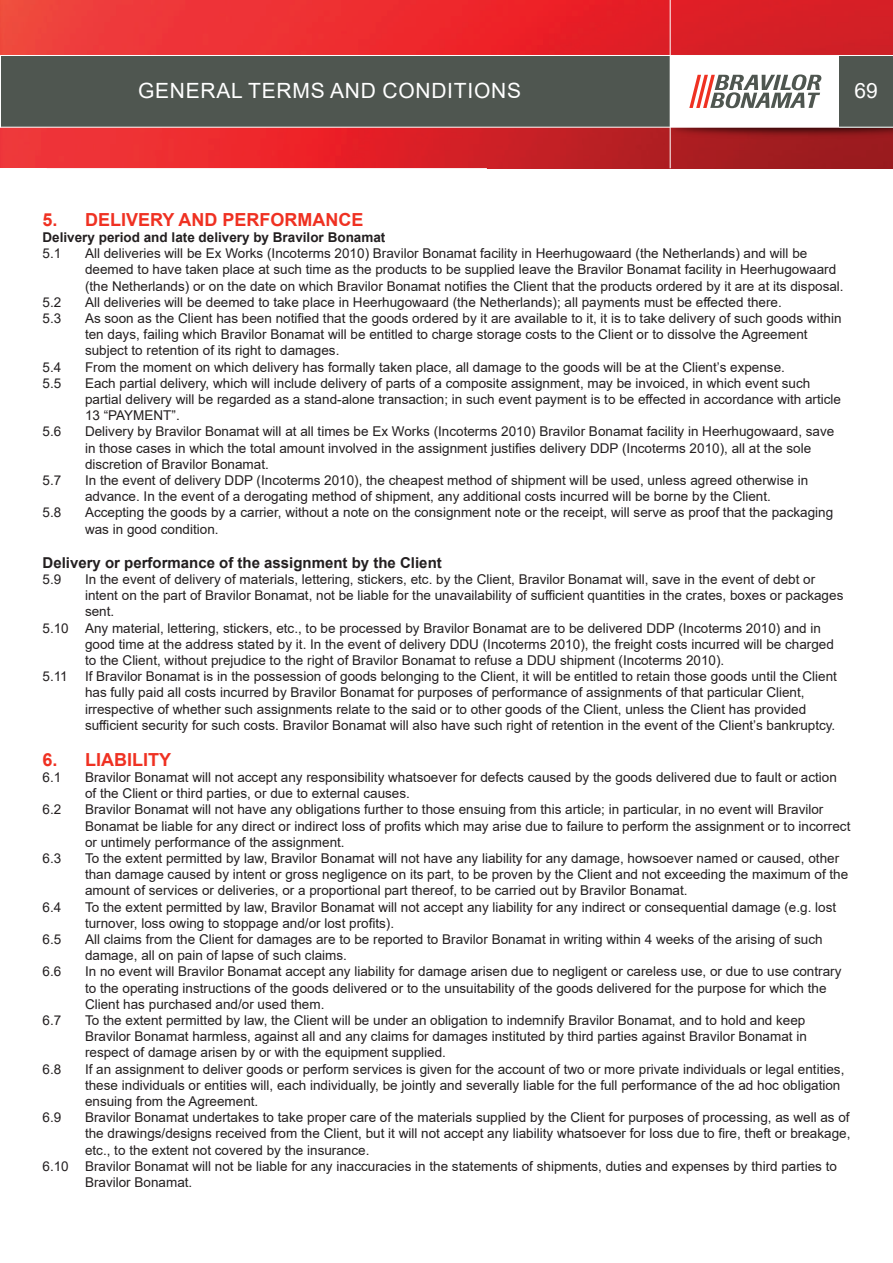
<style>
.page{position:relative;width:893px;height:1263px;background:#fff}
.page>*{position:absolute;margin:0;border:0;box-sizing:border-box;transform-origin:0 0}
.t1{font:21px "Arial";letter-spacing:.035em;color:#fff}
.t2{font:700 18px "Arial";color:#ef3122}
.t3{font:700 15px "Arial";color:#231f20}
.t4{font:13.5px/16.2px "Arial";color:#231f20}
.t5{font:700 13.5px "Arial";color:#231f20}
</style>
<div class="page">
<img style="left:1px;top:0;width:892px;height:55px">
<img style="left:1px;top:128px;width:892px;height:40px">
<img style="left:671px;top:108px;width:222px;height:48px">
<div style="left:839px;top:56px;width:54px;height:71px;background:#4f5650"></div>
<svg style="left:689px;top:74px;width:132px;height:34px"></svg>
<div style="left:1px;top:55px;width:668px;height:72px;background:#4f5650"></div>
<hr style="left:670px;top:0;width:1px;height:168px;background:#fff">
<hr style="left:0;top:127px;width:893px;height:1px;background:#fff">
<hr style="left:0;top:55px;width:893px;height:1px;background:#fff">
<h1 class="t1" style="left:138px;top:76px;width:77px">General</h1>
<h1 class="t1" style="left:248px;top:76px;width:274px">terms and conditions</h1>
<h1 class="t1" style="left:855px;top:76px;width:25px">69</h1>
<h2 class="t2" style="left:43px;top:207px;width:322px">5. DELIVERY AND PERFORMANCE</h2>
<p class="t5" style="left:43px;top:228px;width:344px">Delivery period and late delivery by Bravilor Bonamat</p>
<p class="t4" style="left:43px;top:245px;width:20px">5.1</p>
<p class="t4" style="left:85px;top:245px;width:760px">All deliveries will be Ex Works (Incoterms 2010) Bravilor Bonamat facility in Heerhugowaard (the Netherlands) and will be deemed to have taken place at such time as the products to be supplied leave the Bravilor Bonamat facility in Heerhugowaard (the Netherlands) or on the date on which Bravilor Bonamat notifies the Client that the products ordered by it are at its disposal.</p>
<p class="t4" style="left:43px;top:294px;width:20px">5.2</p>
<p class="t4" style="left:85px;top:294px;width:698px">All deliveries will be deemed to take place in Heerhugowaard (the Netherlands); all payments must be effected there.</p>
<p class="t4" style="left:43px;top:310px;width:20px">5.3</p>
<p class="t4" style="left:85px;top:310px;width:758px">As soon as the Client has been notified that the goods ordered by it are available to it, it is to take delivery of such goods within ten days, failing which Bravilor Bonamat will be entitled to charge storage costs to the Client or to dissolve the Agreement subject to retention of its right to damages.</p>
<p class="t4" style="left:43px;top:359px;width:20px">5.4</p>
<p class="t4" style="left:85px;top:359px;width:701px">From the moment on which delivery has formally taken place, all damage to the goods will be at the Client’s expense.</p>
<p class="t4" style="left:43px;top:375px;width:20px">5.5</p>
<p class="t4" style="left:85px;top:375px;width:758px">Each partial delivery, which will include delivery of parts of a composite assignment, may be invoiced, in which event such partial delivery will be regarded as a stand-alone transaction; in such event payment is to be effected in accordance with article<br>13 “PAYMENT”.</p>
<p class="t4" style="left:43px;top:423px;width:20px">5.6</p>
<p class="t4" style="left:85px;top:423px;width:751px">Delivery by Bravilor Bonamat will at all times be Ex Works (Incoterms 2010) Bravilor Bonamat facility in Heerhugowaard, save in those cases in which the total amount involved in the assignment justifies delivery DDP (Incoterms 2010), all at the sole discretion of Bravilor Bonamat.</p>
<p class="t4" style="left:43px;top:472px;width:20px">5.7</p>
<p class="t4" style="left:85px;top:472px;width:725px">In the event of delivery DDP (Incoterms 2010), the cheapest method of shipment will be used, unless agreed otherwise in advance. In the event of a derogating method of shipment, any additional costs incurred will be borne by the Client.</p>
<p class="t4" style="left:43px;top:504px;width:20px">5.8</p>
<p class="t4" style="left:85px;top:504px;width:750px">Accepting the goods by a carrier, without a note on the consignment note or the receipt, will serve as proof that the packaging was in good condition.</p>
<p class="t3" style="left:43px;top:552px;width:401px">Delivery or performance of the assignment by the Client</p>
<p class="t4" style="left:43px;top:571px;width:20px">5.9</p>
<p class="t4" style="left:85px;top:571px;width:732px">In the event of delivery of materials, lettering, stickers, etc. by the Client, Bravilor Bonamat will, save in the event of debt or</p>
<p class="t4" style="left:85px;top:587px;width:760px">intent on the part of Bravilor Bonamat, not be liable for the unavailability of sufficient quantities in the crates, boxes or packages</p>
<p class="t4" style="left:85px;top:603px;width:31px">sent.</p>
<p class="t4" style="left:43px;top:620px;width:780px">5.10 Any material, lettering, stickers, etc., to be processed by Bravilor Bonamat are to be delivered DDP (Incoterms 2010) and in</p>
<p class="t4" style="left:85px;top:636px;width:750px">good time at the address stated by it. In the event of delivery DDU (Incoterms 2010), the freight costs incurred will be charged</p>
<p class="t4" style="left:85px;top:652px;width:641px">to the Client, without prejudice to the right of Bravilor Bonamat to refuse a DDU shipment (Incoterms 2010).</p>
<p class="t4" style="left:43px;top:668px;width:27px">5.11</p>
<p class="t4" style="left:85px;top:668px;width:753px">If Bravilor Bonamat is in the possession of goods belonging to the Client, it will be entitled to retain those goods until the Client has fully paid all costs incurred by Bravilor Bonamat for purposes of performance of assignments of that particular Client, irrespective of whether such assignments relate to the said or to other goods of the Client, unless the Client has provided sufficient security for such costs. Bravilor Bonamat will also have such right of retention in the event of the Client’s bankruptcy.</p>
<h2 class="t2" style="left:43px;top:747px;width:130px">6. LIABILITY</h2>
<p class="t4" style="left:43px;top:769px;width:20px">6.1</p>
<p class="t4" style="left:85px;top:769px;width:753px">Bravilor Bonamat will not accept any responsibility whatsoever for defects caused by the goods delivered due to fault or action of the Client or third parties, or due to external causes.</p>
<p class="t4" style="left:43px;top:801px;width:20px">6.2</p>
<p class="t4" style="left:85px;top:801px;width:767px">Bravilor Bonamat will not have any obligations further to those ensuing from this article; in particular, in no event will Bravilor<br>Bonamat be liable for any direct or indirect loss of profits which may arise due to failure to perform the assignment or to incorrect or untimely performance of the assignment.</p>
<p class="t4" style="left:43px;top:850px;width:20px">6.3</p>
<p class="t4" style="left:85px;top:850px;width:765px">To the extent permitted by law, Bravilor Bonamat will not have any liability for any damage, howsoever named or caused, other than damage caused by intent or gross negligence on its part, to be proven by the Client and not exceeding the maximum of the amount of services or deliveries, or a proportional part thereof, to be carried out by Bravilor Bonamat.</p>
<p class="t4" style="left:43px;top:899px;width:20px">6.4</p>
<p class="t4" style="left:85px;top:899px;width:753px">To the extent permitted by law, Bravilor Bonamat will not accept any liability for any indirect or consequential damage (e.g. lost turnover, loss owing to stoppage and/or lost profits).</p>
<p class="t4" style="left:43px;top:931px;width:20px">6.5</p>
<p class="t4" style="left:85px;top:931px;width:739px">All claims from the Client for damages are to be reported to Bravilor Bonamat in writing within 4 weeks of the arising of such damage, all on pain of lapse of such claims.</p>
<p class="t4" style="left:43px;top:963px;width:20px">6.6</p>
<p class="t4" style="left:85px;top:963px;width:758px">In no event will Bravilor Bonamat accept any liability for damage arisen due to negligent or careless use, or due to use contrary to the operating instructions of the goods delivered or to the unsuitability of the goods delivered for the purpose for which the<br>Client has purchased and/or used them.</p>
<p class="t4" style="left:43px;top:1012px;width:20px">6.7</p>
<p class="t4" style="left:85px;top:1012px;width:723px;text-align:justify">To the extent permitted by law, the Client will be under an obligation to indemnify Bravilor Bonamat, and to hold and keep Bravilor Bonamat harmless, against all and any claims for damages instituted by third parties against Bravilor Bonamat in respect of damage arisen by or with the equipment supplied.</p>
<p class="t4" style="left:43px;top:1061px;width:20px">6.8</p>
<p class="t4" style="left:85px;top:1061px;width:761px">If an assignment to deliver goods or perform services is given for the account of two or more private individuals or legal entities, these individuals or entities will, each individually, be jointly and severally liable for the full performance of the ad hoc obligation ensuing from the Agreement.</p>
<p class="t4" style="left:43px;top:1109px;width:20px">6.9</p>
<p class="t4" style="left:85px;top:1109px;width:766px">Bravilor Bonamat undertakes to take proper care of the materials supplied by the Client for purposes of processing, as well as of</p>
<p class="t4" style="left:85px;top:1125px;width:767px">the drawings/designs received from the Client, but it will not accept any liability whatsoever for loss due to fire, theft or breakage,</p>
<p class="t4" style="left:85px;top:1142px;width:286px">etc., to the extent not covered by the insurance.</p>
<p class="t4" style="left:43px;top:1158px;width:796px">6.10 Bravilor Bonamat will not be liable for any inaccuracies in the statements of shipments, duties and expenses by third parties to</p>
<p class="t4" style="left:85px;top:1174px;width:109px">Bravilor Bonamat.</p>
</div>
